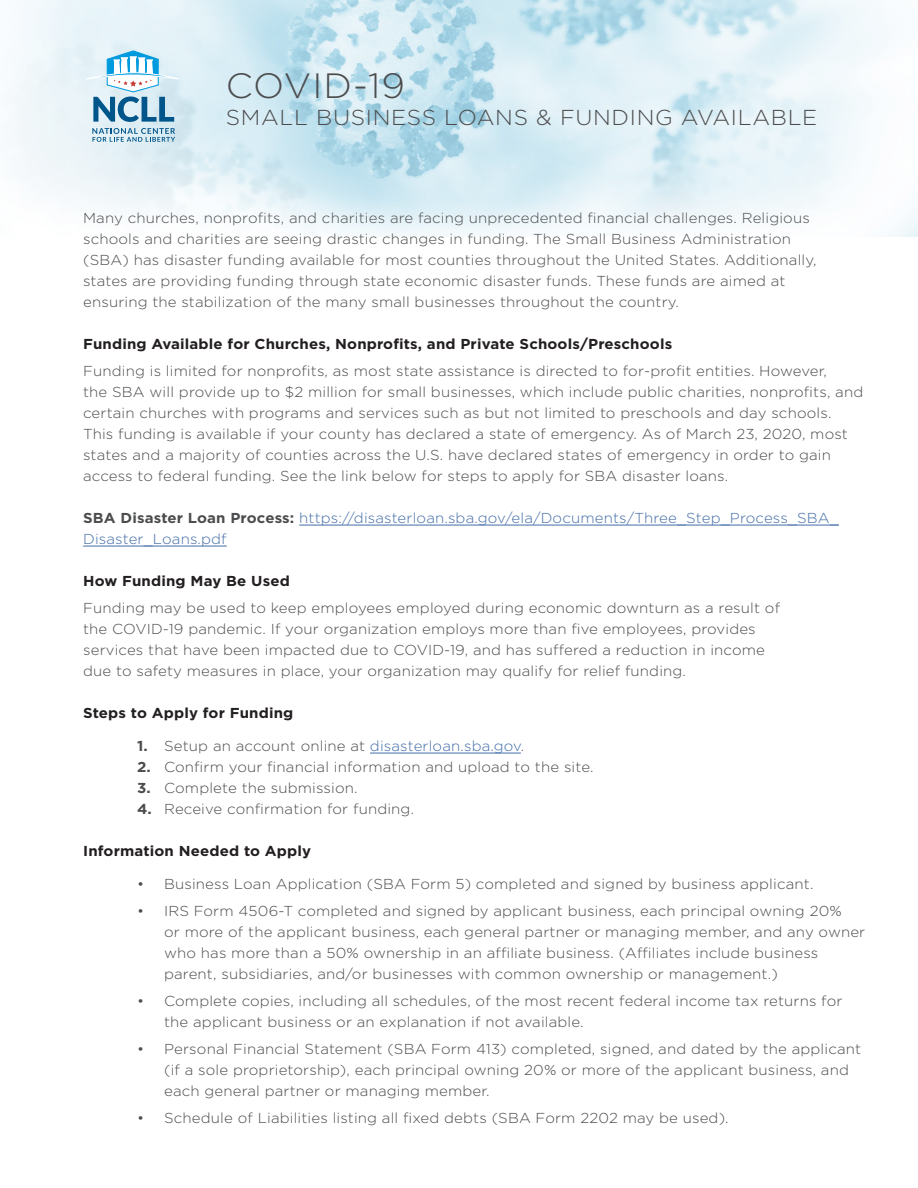
<style>
.page{position:relative;width:918px;height:1188px;background:#fff}
.page>*{position:absolute;margin:0;border:0;box-sizing:border-box;transform-origin:0 0}
.t1{font:300 35.1px "Gotham";letter-spacing:.03em;color:#4b4c4d;scale:1.04 1}
.t2{font:300 21.6px "Gotham";letter-spacing:.03em;color:#4b4c4d;scale:1.04 1}
.t3{font:300 14.4px "Gotham";letter-spacing:.01em;color:#4b4c4d;scale:1.04 1}
.t4{font:700 14.4px "Gotham";letter-spacing:.01em;color:#231f20;scale:1.04 1}
.t5{font:300 14.4px/21px "Gotham";letter-spacing:.01em;color:#436da8;scale:1.04 1}
.s1{font-weight:700;color:#4b4c4d}
.s2{font-weight:700}
.s3{color:#436da8}
</style>
<div class="page">
<img style="left:12px;top:0;width:906px;height:236px">
<hr style="left:299px;top:525px;width:540px;height:1px;background:#436da8">
<hr style="left:83px;top:546px;width:144px;height:1px;background:#436da8">
<hr style="left:370px;top:753px;width:151px;height:1px;background:#436da8">
<svg style="left:92px;top:128px;width:83px;height:14px"></svg>
<svg style="left:87px;top:50px;width:92px;height:72px"></svg>
<p class="t1" style="left:226px;top:67px;width:174px">COVID-19</p>
<p class="t2" style="left:226px;top:106px;width:570px">SMALL BUSINESS LOANS &amp; FUNDING AVAILABLE</p>
<p class="t3" style="left:83px;top:210px;width:700px">Many churches, nonprofits, and charities are facing unprecedented financial challenges. Religious</p>
<p class="t3" style="left:83px;top:231px;width:682px">schools and charities are seeing drastic changes in funding. The Small Business Administration</p>
<p class="t3" style="left:83px;top:252px;width:707px">(SBA) has disaster funding available for most counties throughout the United States. Additionally,</p>
<p class="t3" style="left:83px;top:273px;width:677px">states are providing funding through state economic disaster funds. These funds are aimed at</p>
<p class="t3" style="left:83px;top:294px;width:575px">ensuring the stabilization of the many small businesses throughout the country.</p>
<p class="t4" style="left:83px;top:334px;width:568px">Funding Available for Churches, Nonprofits, and Private Schools/Preschools</p>
<p class="t3" style="left:83px;top:363px;width:717px">Funding is limited for nonprofits, as most state assistance is directed to for-profit entities. However,</p>
<p class="t3" style="left:83px;top:384px;width:752px">the SBA will provide up to $2 million for small businesses, which include public charities, nonprofits, and</p>
<p class="t3" style="left:83px;top:405px;width:721px">certain churches with programs and services such as but not limited to preschools and day schools.</p>
<p class="t3" style="left:83px;top:426px;width:737px">This funding is available if your county has declared a state of emergency. As of March 23, 2020, most</p>
<p class="t3" style="left:83px;top:447px;width:721px">states and a majority of counties across the U.S. have declared states of emergency in order to gain</p>
<p class="t3" style="left:83px;top:468px;width:622px">access to federal funding. See the link below for steps to apply for SBA disaster loans.</p>
<p class="t5" style="left:83px;top:507px;width:728px"><span class="s1">SBA Disaster Loan Process:</span> https://disasterloan.sba.gov/ela/Documents/Three_Step_Process_SBA_<br>Disaster_Loans.pdf</p>
<p class="t4" style="left:83px;top:571px;width:200px">How Funding May Be Used</p>
<p class="t3" style="left:83px;top:600px;width:672px">Funding may be used to keep employees employed during economic downturn as a result of</p>
<p class="t3" style="left:83px;top:621px;width:648px">the COVID-19 pandemic. If your organization employs more than five employees, provides</p>
<p class="t3" style="left:83px;top:642px;width:657px">services that have been impacted due to COVID-19, and has suffered a reduction in income</p>
<p class="t3" style="left:83px;top:663px;width:581px">due to safety measures in place, your organization may qualify for relief funding.</p>
<p class="t4" style="left:83px;top:703px;width:204px">Steps to Apply for Funding</p>
<p class="t3" style="left:137px;top:738px;width:374px"><span class="s2">1.</span> Setup an account online at <span class="s3">disasterloan.sba.gov</span>.</p>
<p class="t3" style="left:137px;top:759px;width:440px"><span class="s2">2.</span> Confirm your financial information and upload to the site.</p>
<p class="t3" style="left:137px;top:780px;width:213px"><span class="s2">3.</span> Complete the submission.</p>
<p class="t3" style="left:137px;top:801px;width:268px"><span class="s2">4.</span> Receive confirmation for funding.</p>
<p class="t4" style="left:83px;top:841px;width:221px">Information Needed to Apply</p>
<p class="t3" style="left:137px;top:876px;width:652px">• Business Loan Application (SBA Form 5) completed and signed by business applicant.</p>
<p class="t3" style="left:137px;top:903px;width:679px">• IRS Form 4506-T completed and signed by applicant business, each principal owning 20%</p>
<p class="t3" style="left:164px;top:924px;width:676px">or more of the applicant business, each general partner or managing member, and any owner</p>
<p class="t3" style="left:164px;top:945px;width:630px">who has more than a 50% ownership in an affiliate business. (Affiliates include business</p>
<p class="t3" style="left:164px;top:966px;width:592px">parent, subsidiaries, and/or businesses with common ownership or management.)</p>
<p class="t3" style="left:137px;top:993px;width:680px">• Complete copies, including all schedules, of the most recent federal income tax returns for</p>
<p class="t3" style="left:164px;top:1014px;width:405px">the applicant business or an explanation if not available.</p>
<p class="t3" style="left:137px;top:1041px;width:698px">• Personal Financial Statement (SBA Form 413) completed, signed, and dated by the applicant</p>
<p class="t3" style="left:164px;top:1062px;width:660px">(if a sole proprietorship), each principal owning 20% or more of the applicant business, and</p>
<p class="t3" style="left:164px;top:1083px;width:315px">each general partner or managing member.</p>
<p class="t3" style="left:137px;top:1110px;width:570px">• Schedule of Liabilities listing all fixed debts (SBA Form 2202 may be used).</p>
</div>
